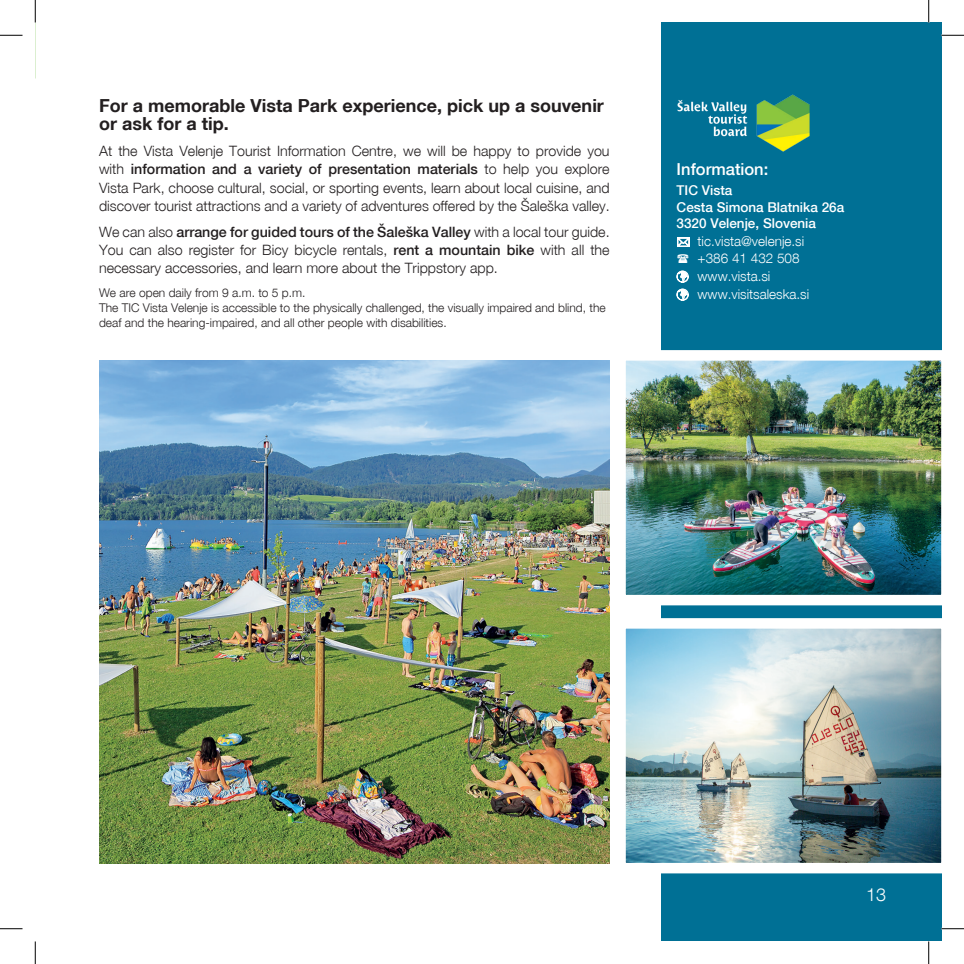
<style>
.page{position:relative;width:964px;height:964px;background:#fff}
.page>*{position:absolute;margin:0;border:0;box-sizing:border-box;transform-origin:0 0}
.t1{font:700 18px/18px "CE Helvetica Neue";color:#231f20}
.t2{font:300 18px "CE Helvetica Neue";color:#fff}
.t3{font:500 16.5px "CE Helvetica Neue";color:#fff}
.t4{font:300 14.25px/18px "CE Helvetica Neue";color:#231f20;text-align:justify}
.t5{font:300 13.5px/16.5px "CE Helvetica Neue";color:#fff}
.t6{font:500 13.5px/16.5px "CE Helvetica Neue";color:#fff}
.t7{font:300 12px/15px "CE Helvetica Neue";color:#231f20}
.s1{font-weight:500}
</style>
<div class="page">
<div style="left:660px;top:22px;width:281px;height:919px;background:#007095"></div>
<img style="left:625px;top:345px;width:316px;height:265px">
<img style="left:625px;top:613px;width:316px;height:265px">
<img style="left:99px;top:361px;width:510px;height:502px">
<img style="left:677px;top:95px;width:132px;height:56px">
<svg style="left:0;top:35px;width:22px;height:1px"></svg>
<svg style="left:941px;top:35px;width:22px;height:1px"></svg>
<svg style="left:0;top:928px;width:22px;height:1px"></svg>
<svg style="left:941px;top:928px;width:22px;height:1px"></svg>
<svg style="left:35px;top:0;width:1px;height:22px"></svg>
<svg style="left:35px;top:941px;width:1px;height:22px"></svg>
<svg style="left:928px;top:0;width:1px;height:22px"></svg>
<svg style="left:928px;top:941px;width:1px;height:22px"></svg>
<p class="t1" style="left:99px;top:96px;width:506px">For a memorable Vista Park experience, pick up a souvenir or ask for a tip.</p>
<p class="t4" style="left:99px;top:142px;width:512px">At the Vista Velenje Tourist Information Centre, we will be happy to provide you with <span class="s1">information and a variety of presentation materials</span> to help you explore Vista Park, choose cultural, social, or sporting events, learn about local cuisine, and discover tourist attractions and a variety of adventures offered by the Šaleška valley.</p>
<p class="t4" style="left:99px;top:223px;width:512px">We can also <span class="s1">arrange for guided tours of the Šaleška Valley</span> with a local tour guide.<br>You can also register for Bicy bicycle rentals, <span class="s1">rent a mountain bike</span> with all the necessary accessories, and learn more about the Trippstory app.</p>
<p class="t7" style="left:99px;top:284px;width:508px">We are open daily from 9 a.m. to 5 p.m.<br>The TIC Vista Velenje is accessible to the physically challenged, the visually impaired and blind, the deaf and the hearing-impaired, and all other people with disabilities.</p>
<p class="t3" style="left:676px;top:159px;width:93px">Information:</p>
<p class="t6" style="left:676px;top:182px;width:169px">TIC Vista<br>Cesta Simona Blatnika 26a<br>3320 Velenje, Slovenia</p>
<p class="t5" style="left:697px;top:233px;width:108px">tic.vista@velenje.si +386 41 432 508</p>
<p class="t5" style="left:676px;top:268px;width:95px">✓ www.vista.si</p>
<p class="t5" style="left:676px;top:286px;width:134px">✓ www.visitsaleska.si</p>
<p class="t2" style="left:866px;top:883px;width:22px">13</p>
</div>
